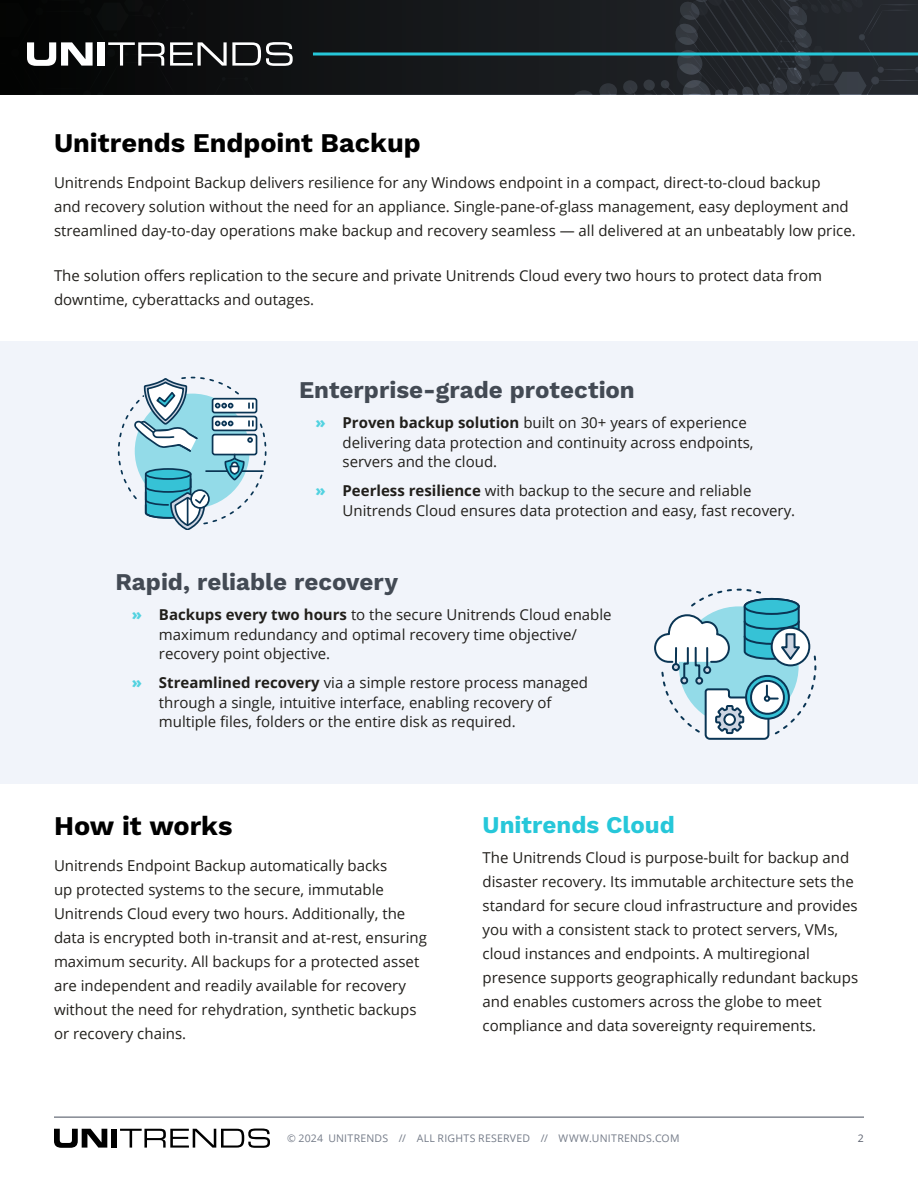
<style>
.page{position:relative;width:918px;height:1188px;background:#fff}
.page>*{position:absolute;margin:0;border:0;box-sizing:border-box;transform-origin:0 0}
.t1{font:700 27px "Work Sans";color:#000}
.t2{font:700 24px "Work Sans";color:#434a54}
.t3{font:700 24px "Work Sans";color:#26c7d9}
.t4{font:15px/24px "Open Sans";color:#211f1b}
.t5{font:10.5px "Open Sans";letter-spacing:.025em;color:#747b88}
.t6{font:10.5px "Open Sans";color:#5a606e}
.s1{font-weight:800;color:#52d2e0}
.s2{font-weight:700}
</style>
<div class="page">
<svg style="left:293px;top:0;width:625px;height:94px;background:#1d2024"></svg>
<hr style="left:55px;top:1117px;width:808px;height:1px;background:#5a606e">
<svg style="left:314px;top:52px;width:604px;height:4px;background:#239dab"></svg>
<svg style="left:54px;top:1129px;width:53px;height:19px"></svg>
<div style="left:112px;top:1129px;width:5px;height:19px;background:#000"></div>
<svg style="left:120px;top:1129px;width:150px;height:19px"></svg>
<div style="left:0;top:342px;width:918px;height:442px;background:#eef2f9"></div>
<svg style="left:0;top:0;width:293px;height:94px;background:#1e1f20"></svg>
<svg style="left:117px;top:376px;width:150px;height:154px"></svg>
<svg style="left:654px;top:588px;width:163px;height:152px"></svg>
<div style="left:764px;top:695px;width:6px;height:7px;border:2px solid #0a3554;border-radius:50%"></div>
<h1 class="t1" style="left:54px;top:127px;width:368px">Unitrends Endpoint Backup</h1>
<p class="t4" style="left:54px;top:170px;width:803px">Unitrends Endpoint Backup delivers resilience for any Windows endpoint in a compact, direct-to-cloud backup<br>and recovery solution without the need for an appliance. Single-pane-of-glass management, easy deployment and streamlined day-to-day operations make backup and recovery seamless — all delivered at an unbeatably low price.</p>
<p class="t4" style="left:54px;top:263px;width:770px">The solution offers replication to the secure and private Unitrends Cloud every two hours to protect data from downtime, cyberattacks and outages.</p>
<h2 class="t2" style="left:299px;top:375px;width:337px">Enterprise-grade protection</h2>
<p class="t4" style="left:343px;top:413px;width:413px;line-height:19.5px;text-indent:-27px"><span class="s1">»</span> <span class="s2">Proven backup solution</span> built on 30+ years of experience delivering data protection and continuity across endpoints, servers and the cloud.</p>
<p class="t4" style="left:343px;top:480px;width:454px;line-height:19.5px;text-indent:-27px"><span class="s1">»</span> <span class="s2">Peerless resilience</span> with backup to the secure and reliable<br>Unitrends Cloud ensures data protection and easy, fast recovery.</p>
<h2 class="t2" style="left:115px;top:567px;width:284px">Rapid, reliable recovery</h2>
<p class="t4" style="left:159px;top:605px;width:454px;line-height:19.5px;text-indent:-27px"><span class="s1">»</span> <span class="s2">Backups every two hours</span> to the secure Unitrends Cloud enable maximum redundancy and optimal recovery time objective/ recovery point objective.</p>
<p class="t4" style="left:159px;top:672px;width:431px;line-height:19.5px;text-indent:-27px"><span class="s1">»</span> <span class="s2">Streamlined recovery</span> via a simple restore process managed through a single, intuitive interface, enabling recovery of multiple files, folders or the entire disk as required.</p>
<h1 class="t1" style="left:54px;top:811px;width:180px">How it works</h1>
<p class="t4" style="left:54px;top:853px;width:374px">Unitrends Endpoint Backup automatically backs<br>up protected systems to the secure, immutable Unitrends Cloud every two hours. Additionally, the data is encrypted both in-transit and at-rest, ensuring maximum security. All backups for a protected asset are independent and readily available for recovery without the need for rehydration, synthetic backups or recovery chains.</p>
<h2 class="t3" style="left:483px;top:810px;width:194px">Unitrends Cloud</h2>
<p class="t4" style="left:483px;top:845px;width:377px">The Unitrends Cloud is purpose-built for backup and disaster recovery. Its immutable architecture sets the standard for secure cloud infrastructure and provides you with a consistent stack to protect servers, VMs, cloud instances and endpoints. A multiregional presence supports geographically redundant backups and enables customers across the globe to meet compliance and data sovereignty requirements.</p>
<p class="t5" style="left:287px;top:1131px;width:394px">© 2024 UNITRENDS // ALL RIGHTS RESERVED // WWW.UNITRENDS.COM</p>
<p class="t6" style="left:858px;top:1131px;width:8px">2</p>
</div>
